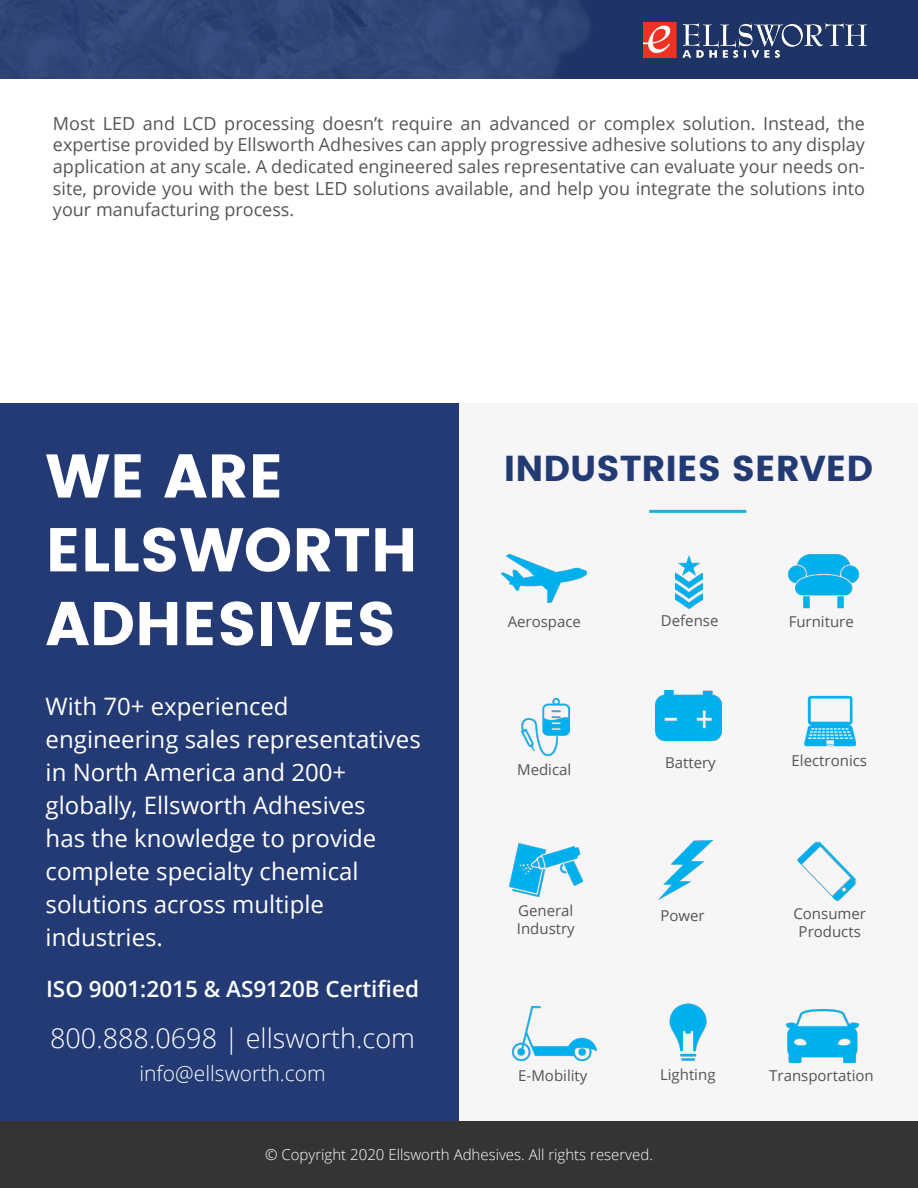
<style>
.page{position:relative;width:918px;height:1188px;background:#fff}
.page>*{position:absolute;margin:0;border:0;box-sizing:border-box;transform-origin:0 0}
.t1{font:700 61.5px/73.8px "Poppins";color:#fff}
.t2{font:700 36px "Poppins";color:#233b74}
.t3{font:300 27px "Open Sans";color:#fff}
.t4{font:24px/33px "Open Sans";color:#fff}
.t5{font:600 22.5px "Open Sans";color:#fff}
.t6{font:300 21px "Open Sans";color:#fff}
.t7{font:18px/21.6px "Open Sans";color:#555;text-align:justify}
.t8{font:15px/18px "Open Sans";color:#555;text-align:center}
.t9{font:300 15px "Open Sans";color:#fff}
</style>
<div class="page">
<div style="left:0;top:1120px;width:918px;height:68px;background:#343433"></div>
<div style="left:459px;top:403px;width:459px;height:717px;background:#f7f5f5"></div>
<div style="left:0;top:403px;width:459px;height:717px;background:#233a74"></div>
<img style="left:655px;top:690px;width:67px;height:50px">
<img style="left:804px;top:695px;width:53px;height:52px">
<img style="left:676px;top:556px;width:26px;height:52px">
<img style="left:797px;top:841px;width:60px;height:61px">
<img style="left:512px;top:1006px;width:84px;height:54px">
<img style="left:788px;top:554px;width:71px;height:54px">
<img style="left:669px;top:1003px;width:38px;height:58px">
<img style="left:522px;top:698px;width:48px;height:57px">
<img style="left:659px;top:841px;width:53px;height:58px">
<img style="left:786px;top:1010px;width:72px;height:52px">
<img style="left:509px;top:843px;width:74px;height:53px">
<img style="left:502px;top:555px;width:85px;height:48px">
<hr style="left:649px;top:510px;width:97px;height:3px;background:#1daee4">
<div style="left:0;top:0;width:918px;height:79px;background:linear-gradient(to right,#364b7c,#1f3365)"></div>
<img style="left:643px;top:23px;width:223px;height:35px">
<p class="t7" style="left:53px;top:112px;width:814px">Most LED and LCD processing doesn’t require an advanced or complex solution. Instead, the expertise provided by Ellsworth Adhesives can apply progressive adhesive solutions to any display application at any scale. A dedicated engineered sales representative can evaluate your needs on&shy;site, provide you with the best LED solutions available, and help you integrate the solutions into your manufacturing process.</p>
<h1 class="t1" style="left:46px;top:439px;width:374px">WE ARE<br>ELLSWORTH<br>ADHESIVES</h1>
<h3 class="t4" style="left:46px;top:689px;width:377px">With 70+ experienced engineering sales representatives in North America and 200+ globally, Ellsworth Adhesives<br>has the knowledge to provide complete specialty chemical solutions across multiple industries.</h3>
<p class="t5" style="left:46px;top:974px;width:374px">ISO 9001:2015 &amp; AS9120B Certified</p>
<h3 class="t3" style="left:50px;top:1020px;width:367px">800.888.0698 | ellsworth.com</h3>
<p class="t6" style="left:140px;top:1059px;width:188px">info@ellsworth.com</p>
<h2 class="t2" style="left:504px;top:448px;width:371px">INDUSTRIES SERVED</h2>
<p class="t8" style="left:661px;top:611px;width:59px">Defense</p>
<p class="t8" style="left:508px;top:612px;width:75px">Aerospace</p>
<p class="t8" style="left:789px;top:612px;width:67px">Furniture</p>
<p class="t8" style="left:517px;top:760px;width:56px">Medical</p>
<p class="t8" style="left:517px;top:902px;width:59px;text-align:left">General<br>Industry</p>
<p class="t8" style="left:518px;top:1067px;width:71px">E-Mobility</p>
<p class="t8" style="left:665px;top:753px;width:52px">Battery</p>
<p class="t8" style="left:792px;top:751px;width:77px">Electronics</p>
<p class="t8" style="left:660px;top:906px;width:46px">Power</p>
<p class="t8" style="left:660px;top:1066px;width:57px">Lighting</p>
<p class="t8" style="left:793px;top:904px;width:74px">Consumer<br>Products</p>
<p class="t8" style="left:769px;top:1066px;width:106px">Transportation</p>
<p class="t9" style="left:265px;top:1144px;width:389px">© Copyright 2020 Ellsworth Adhesives. All rights reserved.</p>
</div>
